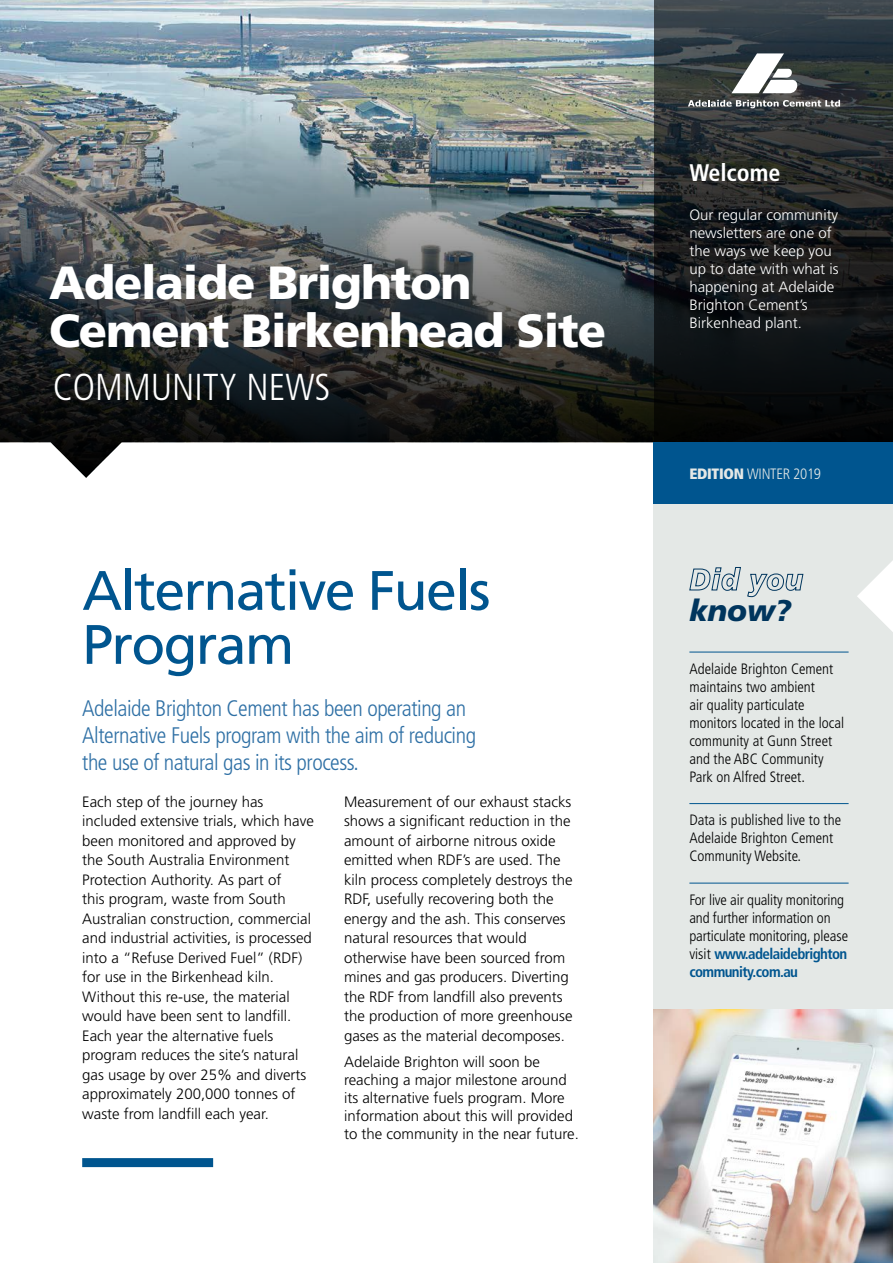
<style>
.page{position:relative;width:893px;height:1263px;background:#fff}
.page>*{position:absolute;margin:0;border:0;box-sizing:border-box;transform-origin:0 0}
.t1{font:55.5px/54px "Frutiger";letter-spacing:-.03em;color:#00558f}
.t2{font:900 46.5px/48px "Frutiger";letter-spacing:-.025em;color:#fff}
.t3{font:300 condensed 37.5px "Frutiger";color:#fff}
.t4{font:italic 900 30px "Frutiger";color:#00355d}
.t5{font:700 condensed 24px "Frutiger";color:#fff}
.t6{font:300 condensed 22.5px/27px "Frutiger";letter-spacing:-.02em;color:#2f70a5}
.t7{font:300 15px/19.5px "Frutiger";color:#000}
.t8{font:300 condensed 15px/18px "Frutiger";color:#000}
.t9{font:300 15px/18px "Frutiger";color:#fff}
.t10{font:300 condensed 15px "Frutiger";letter-spacing:-.02em;color:#e4e8e6}
.s1{font-weight:900}
.s2{font-weight:700;color:#00558f}
</style>
<div class="page">
<img style="left:0;top:0;width:654px;height:61px">
<img style="left:0;top:61px;width:654px;height:417px">
<svg style="left:654px;top:0;width:239px;height:442px;background:#1d2123"></svg>
<div style="left:654px;top:442px;width:239px;height:821px;background:#e4e8e6"></div>
<div style="left:82px;top:1158px;width:131px;height:9px;background:#00558f"></div>
<svg style="left:857px;top:561px;width:36px;height:71px"></svg>
<hr style="left:689px;top:652px;width:160px;height:1px;background:#00558f">
<hr style="left:689px;top:803px;width:160px;height:1px;background:#00558f">
<hr style="left:689px;top:883px;width:160px;height:1px;background:#00558f">
<svg style="left:689px;top:567px;width:52px;height:24px"></svg>
<svg style="left:747px;top:574px;width:56px;height:23px"></svg>
<div style="left:654px;top:442px;width:239px;height:62px;background:#00558f"></div>
<svg style="left:688px;top:100px;width:152px;height:8px"></svg>
<svg style="left:731px;top:53px;width:66px;height:40px"></svg>
<img style="left:654px;top:1009px;width:239px;height:254px">
<h2 class="t2" style="left:49px;top:257px;width:558px">Adelaide Brighton<br>Cement Birkenhead Site</h2>
<h3 class="t3" style="left:53px;top:365px;width:279px">COMMUNITY NEWS</h3>
<h1 class="t1" style="left:82px;top:563px;width:410px">Alternative Fuels<br>Program</h1>
<h3 class="t6" style="left:82px;top:695px;width:395px">Adelaide Brighton Cement has been operating an<br>Alternative Fuels program with the aim of reducing the use of natural gas in its process.</h3>
<p class="t7" style="left:82px;top:792px;width:233px">Each step of the journey has included extensive trials, which have been monitored and approved by the South Australia Environment Protection Authority. As part of<br>this program, waste from South Australian construction, commercial and industrial activities, is processed into a “Refuse Derived Fuel” (RDF) for use in the Birkenhead kiln.<br>Without this re-use, the material would have been sent to landfill.<br>Each year the alternative fuels program reduces the site’s natural gas usage by over 25% and diverts approximately 200,000 tonnes of waste from landfill each year.</p>
<p class="t7" style="left:344px;top:792px;width:230px">Measurement of our exhaust stacks shows a significant reduction in the amount of airborne nitrous oxide emitted when RDF’s are used. The kiln process completely destroys the RDF, usefully recovering both the energy and the ash. This conserves natural resources that would otherwise have been sourced from mines and gas producers. Diverting the RDF from landfill also prevents the production of more greenhouse gases as the material decomposes.</p>
<p class="t7" style="left:344px;top:1053px;width:236px;line-height:18px">Adelaide Brighton will soon be reaching a major milestone around its alternative fuels program. More information about this will provided to the community in the near future.</p>
<h3 class="t5" style="left:689px;top:158px;width:92px">Welcome</h3>
<p class="t9" style="left:689px;top:206px;width:151px">Our regular community newsletters are one of the ways we keep you up to date with what is happening at Adelaide<br>Brighton Cement’s<br>Birkenhead plant.</p>
<p class="t10" style="left:689px;top:465px;width:133px"><span class="s1">EDITION</span> WINTER 2019</p>
<h3 class="t4" style="left:689px;top:593px;width:104px">know?</h3>
<p class="t8" style="left:689px;top:659px;width:156px">Adelaide Brighton Cement maintains two ambient<br>air quality particulate monitors located in the local community at Gunn Street and the ABC Community<br>Park on Alfred Street.</p>
<p class="t8" style="left:689px;top:811px;width:153px">Data is published live to the<br>Adelaide Brighton Cement<br>Community Website.</p>
<p class="t8" style="left:689px;top:890px;width:160px">For live air quality monitoring and further information on particulate monitoring, please visit <span class="s2">www.adelaidebrighton community.com.au</span></p>
</div>
